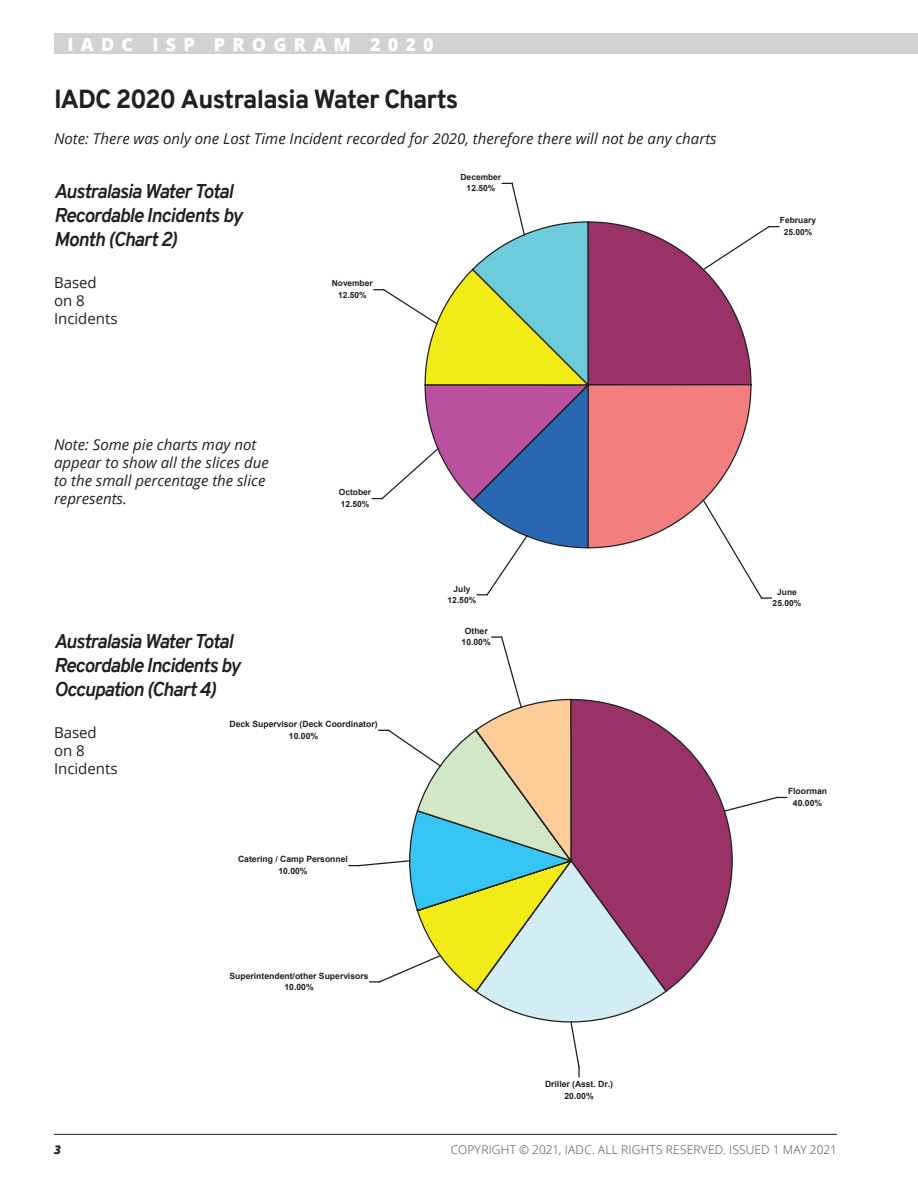
<style>
.page{position:relative;width:918px;height:1188px;background:#fff}
.page>*{position:absolute;margin:0;border:0;box-sizing:border-box;transform-origin:0 0}
.t1{font:800 25.5px "Overpass";letter-spacing:-.04em;color:#231f20}
.t2{font:italic 700 19.5px/24px "Overpass";letter-spacing:-.045em;color:#231f20}
.t3{font:800 18px "Open Sans";letter-spacing:.4em;color:#fff}
.t4{font:italic 15px/18px "Open Sans";color:#231f20}
.t5{font:15px/18px "Open Sans";color:#231f20}
.t6{font:300 12px "Open Sans";letter-spacing:.015em;color:#4b4c4d}
.t7{font:italic 800 12px "Open Sans";color:#231f20}
.t8{font:700 10.5px "Arial";letter-spacing:-.005em;color:#231f20}
.t9{font:700 8.55px/11.7px "Arial";color:#231f20;text-align:center}
.t10{font:700 8.4px/11.4px "Arial";color:#231f20;text-align:center}
</style>
<div class="page">
<div style="left:54px;top:34px;width:864px;height:20px;background:#d1d2d4"></div>
<hr style="left:54px;top:1134px;width:783px;height:1px;background:#231f20">
<svg style="left:372px;top:182px;width:407px;height:417px"></svg>
<svg style="left:668px;top:731px;width:65px;height:260px"></svg>
<svg style="left:723px;top:796px;width:64px;height:17px"></svg>
<svg style="left:349px;top:636px;width:319px;height:441px"></svg>
<p class="t3" style="left:68px;top:31px;width:368px">IADC ISP PROGRAM 2020</p>
<h1 class="t1" style="left:54px;top:81px;width:406px">IADC 2020 Australasia Water Charts</h1>
<p class="t4" style="left:54px;top:129px;width:664px">Note: There was only one Lost Time Incident recorded for 2020, therefore there will not be any charts</p>
<h2 class="t2" style="left:54px;top:179px;width:190px">Australasia Water Total<br>Recordable Incidents by<br>Month (Chart 2)</h2>
<p class="t5" style="left:54px;top:273px;width:65px">Based on 8<br>Incidents</p>
<p class="t4" style="left:54px;top:435px;width:216px">Note: Some pie charts may not appear to show all the slices due to the small percentage the slice represents.</p>
<h2 class="t2" style="left:54px;top:629px;width:188px">Australasia Water Total<br>Recordable Incidents by<br>Occupation (Chart 4)</h2>
<p class="t8" style="left:167px;top:662px;width:99px">Issued: 1 May 2021</p>
<p class="t10" style="left:332px;top:278px;width:42px">November<br>12.50%</p>
<p class="t10" style="left:339px;top:487px;width:34px;text-align:left">October<br>12.50%</p>
<p class="t5" style="left:54px;top:723px;width:65px">Based on 8<br>Incidents</p>
<p class="t9" style="left:229px;top:718px;width:150px">Deck Supervisor (Deck Coordinator)<br>10.00%</p>
<p class="t9" style="left:238px;top:853px;width:111px">Catering / Camp Personnel<br>10.00%</p>
<p class="t9" style="left:229px;top:970px;width:141px">Superintendent/other Supervisors<br>10.00%</p>
<p class="t10" style="left:461px;top:172px;width:42px">December<br>12.50%</p>
<p class="t10" style="left:448px;top:583px;width:30px">July<br>12.50%</p>
<p class="t9" style="left:462px;top:625px;width:31px">Other<br>10.00%</p>
<p class="t9" style="left:545px;top:1078px;width:70px">Driller (Asst. Dr.)<br>20.00%</p>
<p class="t10" style="left:780px;top:215px;width:38px">February<br>25.00%</p>
<p class="t10" style="left:773px;top:586px;width:30px">June<br>25.00%</p>
<p class="t9" style="left:788px;top:785px;width:41px">Floorman<br>40.00%</p>
<p class="t7" style="left:54px;top:1141px;width:8px">3</p>
<p class="t6" style="left:451px;top:1142px;width:388px">COPYRIGHT © 2021, IADC. ALL RIGHTS RESERVED. ISSUED 1 MAY 2021</p>
</div>
